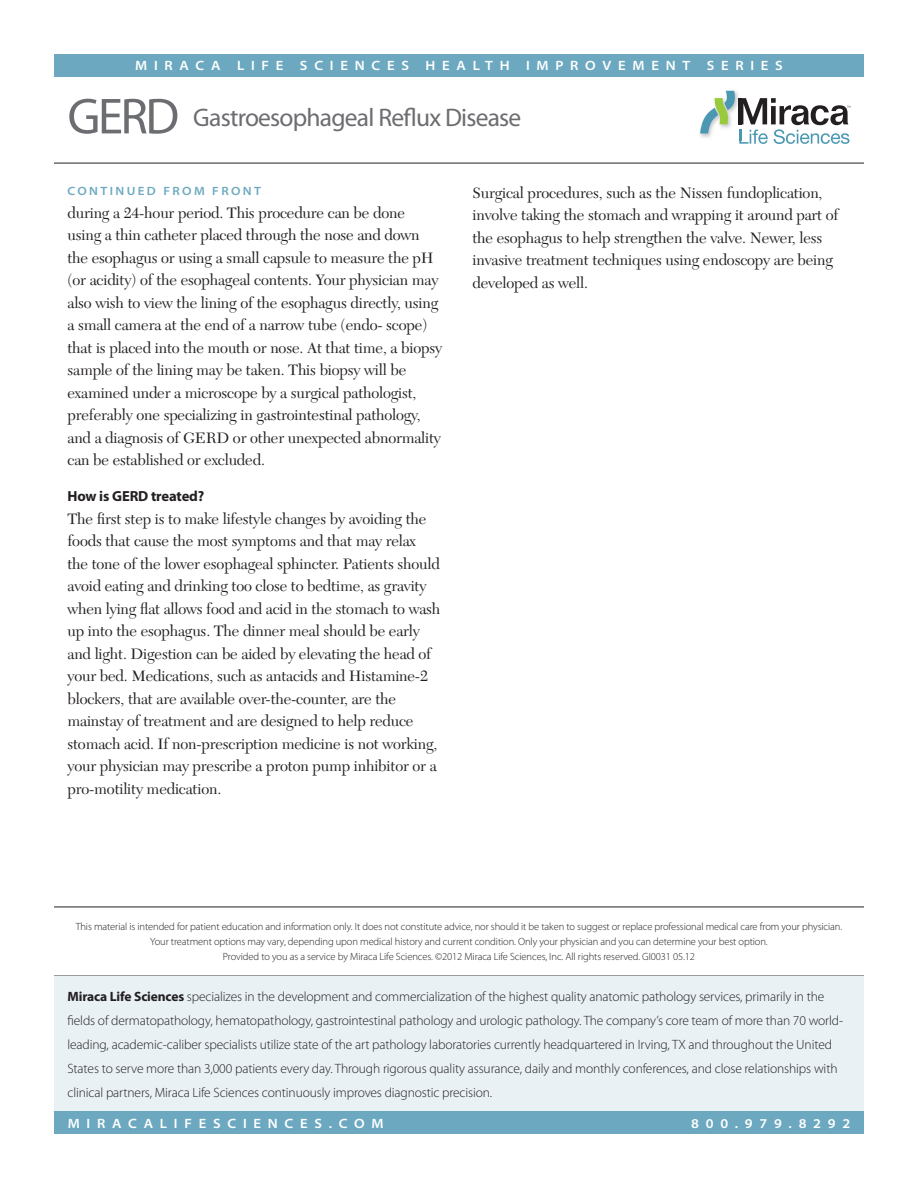
<style>
.page{position:relative;width:918px;height:1188px;background:#fff}
.page>*{position:absolute;margin:0;border:0;box-sizing:border-box;transform-origin:0 0}
.t1{font:25.5px "Myriad Pro";letter-spacing:-.03em;color:#6c6d70}
.Body_Copy{font:15.75px/22.5px "New Caledonia";letter-spacing:-.01em;color:#231f20}
.Body_Copy-2{font:700 14.7px "Myriad Pro";letter-spacing:-.01em;color:#231f20}
.t2{font:300 13.5px/24px "Myriad Pro";letter-spacing:-.01em;color:#231f20}
.t3{font:600 semi-expanded 13.5px "Myriad Pro";letter-spacing:.5em;color:#fff}
.Body_Copy-3{font:600 semi-expanded 12px "Myriad Pro";letter-spacing:.2em;color:#6ca9c0}
.t4{font:300 10.5px/15px "Myriad Pro";letter-spacing:-.01em;color:#231f20;text-align:center}
.s1{font-size:51px}
.s2{font-weight:700}
</style>
<div class="page">
<div style="left:54px;top:54px;width:810px;height:23px;background:#6ca9c0"></div>
<div style="left:54px;top:1111px;width:810px;height:23px;background:#6ca9c0"></div>
<svg style="left:700px;top:91px;width:150px;height:53px"></svg>
<hr style="left:54px;top:163px;width:810px;height:1px;background:#231f20">
<hr style="left:54px;top:907px;width:810px;height:1px;background:#231f20">
<div style="left:54px;top:976px;width:810px;height:135px;background:#e9f1f5"></div>
<p class="t3" style="left:135px;top:58px;width:649px">MIRACA LIFE SCIENCES HEALTH IMPROVEMENT SERIES</p>
<p class="t1" style="left:68px;top:102px;width:455px"><span class="s1">GERD</span> Gastroesophageal Reflux Disease</p>
<p class="Body_Copy-3" style="left:68px;top:184px;width:195px">CONTINUED FROM FRONT</p>
<p class="Body_Copy" style="left:68px;top:201px;width:376px">during a 24-hour period. This procedure can be done using a thin catheter placed through the nose and down the esophagus or using a small capsule to measure the pH (or acidity) of the esophageal contents. Your physician may also wish to view the lining of the esophagus directly, using a small camera at the end of a narrow tube (endo- scope) that is placed into the mouth or nose. At that time, a biopsy sample of the lining may be taken. This biopsy will be examined under a microscope by a surgical pathologist, preferably one specializing in gastrointestinal pathology, and a diagnosis of GERD or other unexpected abnormality can be established or excluded.</p>
<p class="Body_Copy-2" style="left:68px;top:486px;width:138px">How is GERD treated?</p>
<p class="Body_Copy" style="left:68px;top:507px;width:374px">The first step is to make lifestyle changes by avoiding the foods that cause the most symptoms and that may relax the tone of the lower esophageal sphincter. Patients should avoid eating and drinking too close to bedtime, as gravity when lying flat allows food and acid in the stomach to wash up into the esophagus. The dinner meal should be early and light. Digestion can be aided by elevating the head of your bed. Medications, such as antacids and Histamine-2 blockers, that are available over-the-counter, are the mainstay of treatment and are designed to help reduce stomach acid. If non-prescription medicine is not working, your physician may prescribe a proton pump inhibitor or a pro-motility medication.</p>
<p class="Body_Copy" style="left:472px;top:182px;width:367px">Surgical procedures, such as the Nissen fundoplication, involve taking the stomach and wrapping it around part of the esophagus to help strengthen the valve. Newer, less invasive treatment techniques using endoscopy are being developed as well.</p>
<p class="t4" style="left:76px;top:919px;width:768px">This material is intended for patient education and information only. It does not constitute advice, nor should it be taken to suggest or replace professional medical care from your physician.<br>Your treatment options may vary, depending upon medical history and current condition. Only your physician and you can determine your best option.</p>
<p class="t4" style="left:223px;top:949px;width:474px">Provided to you as a service by Miraca Life Sciences. ©2012 Miraca Life Sciences, Inc. All rights reserved. GI0031 05.12</p>
<p class="t2" style="left:68px;top:984px;width:777px"><span class="s2">Miraca Life Sciences</span> specializes in the development and commercialization of the highest quality anatomic pathology services, primarily in the fields of dermatopathology, hematopathology, gastrointestinal pathology and urologic pathology. The company’s core team of more than 70 world&shy;leading, academic-caliber specialists utilize state of the art pathology laboratories currently headquartered in Irving, TX and throughout the United States to serve more than 3,000 patients every day. Through rigorous quality assurance, daily and monthly conferences, and close relationships with clinical partners, Miraca Life Sciences continuously improves diagnostic precision.</p>
<p class="t3" style="left:68px;top:1116px;width:317px">MIRACALIFESCIENCES.COM</p>
<p class="t3" style="left:691px;top:1116px;width:160px">800.979.8292</p>
</div>
